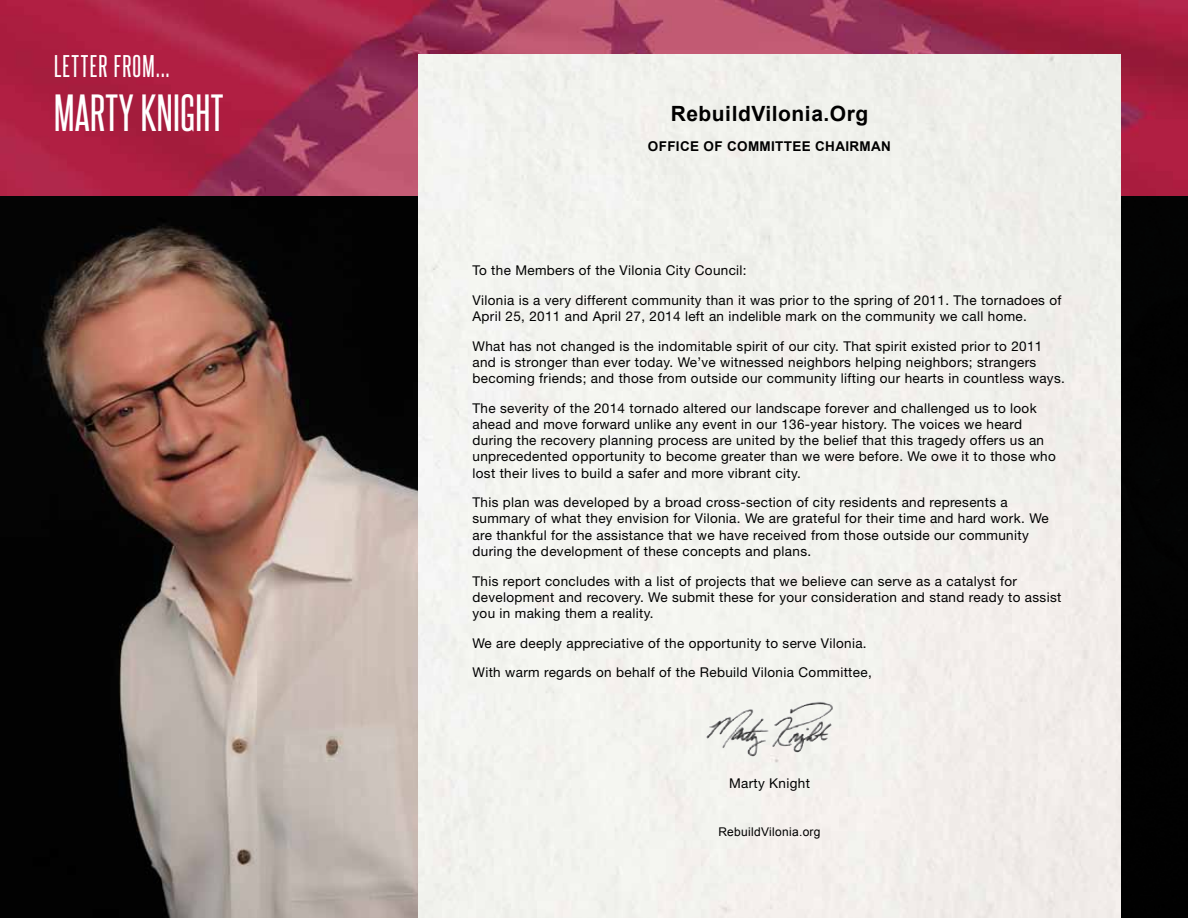
<style>
.page{position:relative;width:1188px;height:918px;background:#fff}
.page>*{position:absolute;margin:0;border:0;box-sizing:border-box;transform-origin:0 0}
.t1{font:45px "Steelfish Rg";letter-spacing:.01em;color:#fff}
.t2{font:27px "Steelfish Rg";letter-spacing:.05em;color:#fff}
.t3{font:700 21px "Arial";letter-spacing:.025em;color:#000}
.t4{font:13.5px/16.2px "Helvetica Neue LT Std";letter-spacing:.025em;color:#000}
.t5{font:700 13.5px "Arial";letter-spacing:.025em;color:#000}
.t6{font:12px "Arial";letter-spacing:.025em;color:#000}
</style>
<div class="page">
<div style="left:1120px;top:196px;width:68px;height:722px;background:#020202"></div>
<img style="left:0;top:196px;width:418px;height:722px">
<img style="left:0;top:0;width:1188px;height:196px">
<div style="left:418px;top:54px;width:702px;height:864px;background:#f2f2ed"></div>
<img style="left:772px;top:702px;width:58px;height:51px">
<h2 class="t2" style="left:54px;top:49px;width:117px">LETTER FROM...</h2>
<h1 class="t1" style="left:54px;top:85px;width:171px">MARTY KNIGHT</h1>
<h3 class="t3" style="left:671px;top:100px;width:199px">RebuildVilonia.Org</h3>
<p class="t5" style="left:648px;top:137px;width:245px">OFFICE OF COMMITTEE CHAIRMAN</p>
<p class="t4" style="left:473px;top:262px;width:276px">To the Members of the Vilonia City Council:</p>
<p class="t4" style="left:473px;top:292px;width:591px">Vilonia is a very different community than it was prior to the spring of 2011. The tornadoes of<br>April 25, 2011 and April 27, 2014 left an indelible mark on the community we call home.</p>
<p class="t4" style="left:473px;top:338px;width:594px">What has not changed is the indomitable spirit of our city. That spirit existed prior to 2011 and is stronger than ever today. We’ve witnessed neighbors helping neighbors; strangers becoming friends; and those from outside our community lifting our hearts in countless ways.</p>
<p class="t4" style="left:473px;top:400px;width:585px">The severity of the 2014 tornado altered our landscape forever and challenged us to look ahead and move forward unlike any event in our 136-year history. The voices we heard during the recovery planning process are united by the belief that this tragedy offers us an unprecedented opportunity to become greater than we were before. We owe it to those who lost their lives to build a safer and more vibrant city.</p>
<p class="t4" style="left:473px;top:494px;width:578px">This plan was developed by a broad cross-section of city residents and represents a summary of what they envision for Vilonia. We are grateful for their time and hard work. We are thankful for the assistance that we have received from those outside our community during the development of these concepts and plans.</p>
<p class="t4" style="left:473px;top:572px;width:590px">This report concludes with a list of projects that we believe can serve as a catalyst for development and recovery. We submit these for your consideration and stand ready to assist you in making them a reality.</p>
<p class="t4" style="left:473px;top:628px;width:401px;line-height:29.7px">We are deeply appreciative of the opportunity to serve Vilonia.<br>With warm regards on behalf of the Rebuild Vilonia Committee,</p>
<p class="t4" style="left:729px;top:775px;width:82px">Marty Knight</p>
<p class="t6" style="left:718px;top:824px;width:104px">RebuildVilonia.org</p>
</div>
